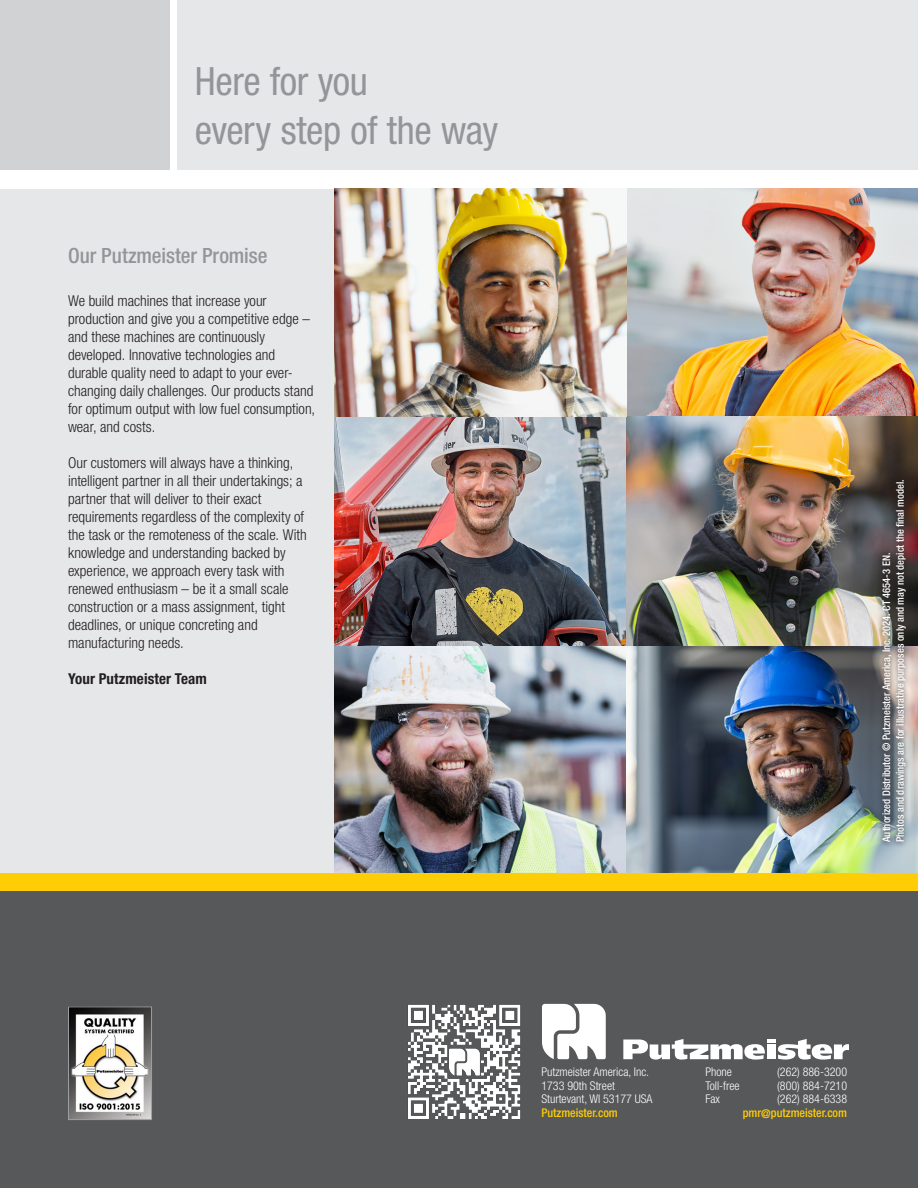
<style>
.page{position:relative;width:918px;height:1188px;background:#fff}
.page>*{position:absolute;margin:0;border:0;box-sizing:border-box;transform-origin:0 0}
.headline_grey{font:condensed 39px "Helvetica Neue LT Pro";letter-spacing:-.01em;color:#939598}
.subhead_grey{font:500 condensed 21px "Helvetica Neue LT Pro";letter-spacing:-.005em;color:#939598}
.copy_text{font:300 condensed 15px/18px "Helvetica Neue LT Pro";color:#231f20}
.copy_text-2{font:700 condensed 15px "Helvetica Neue LT Pro";letter-spacing:.005em;color:#231f20}
.Address{font:300 condensed 12px/13.5px "Helvetica Neue LT Std";color:#fff}
.Phone___Fax{font:300 condensed 12px "Helvetica Neue LT Std";color:#fff}
.Email{font:500 condensed 12px "Helvetica Neue LT Std";color:#ffcd05}
.Website{font:500 condensed 12px "Helvetica Neue LT Std";color:#ffcd05}
.t1{font:500 condensed 10.5px "Helvetica Neue LT Std";color:#fff}
</style>
<div class="page">
<div style="left:0;top:189px;width:918px;height:684px;background:#e6e7e9"></div>
<img style="left:335px;top:189px;width:583px;height:684px">
<div style="left:0;top:890px;width:918px;height:298px;background:#57585a"></div>
<img style="left:70px;top:1008px;width:80px;height:110px">
<div style="left:68px;top:1006px;width:84px;height:114px;border:1px solid #9d9fa2"></div>
<svg style="left:542px;top:1004px;width:64px;height:55px;background:#e5e6e6"></svg>
<svg style="left:623px;top:1039px;width:226px;height:21px"></svg>
<img style="left:408px;top:1004px;width:113px;height:115px">
<img style="left:877px;top:474px;width:35px;height:374px">
<div style="left:0;top:0;width:169px;height:169px;background:#d1d2d4"></div>
<div style="left:0;top:873px;width:918px;height:17px;background:#ffcd05"></div>
<p class="headline_grey" style="left:195px;top:59px;width:175px">Here for you</p>
<p class="headline_grey" style="left:195px;top:108px;width:305px">every step of the way</p>
<p class="subhead_grey" style="left:68px;top:243px;width:201px">Our Putzmeister Promise</p>
<p class="copy_text" style="left:68px;top:291px;width:249px">We build machines that increase your production and give you a competitive edge – and these machines are continuously developed. Innovative technologies and durable quality need to adapt to your ever&shy;changing daily challenges. Our products stand for optimum output with low fuel consumption, wear, and costs.</p>
<p class="copy_text" style="left:68px;top:453px;width:240px">Our customers will always have a thinking, intelligent partner in all their undertakings; a partner that will deliver to their exact requirements regardless of the complexity of the task or the remoteness of the scale. With knowledge and understanding backed by experience, we approach every task with renewed enthusiasm – be it a small scale construction or a mass assignment, tight deadlines, or unique concreting and manufacturing needs.</p>
<p class="copy_text-2" style="left:68px;top:669px;width:140px">Your Putzmeister Team</p>
<p class="t1" style="left:894px;top:842px;width:364px;rotate:-90deg">Photos and drawings are for illustrative purposes only and may not depict the final model.</p>
<p class="t1" style="left:880px;top:842px;width:291px;rotate:-90deg">Authorized Distributor © Putzmeister America, Inc. 2024. CT 4654-3 EN.</p>
<p class="Address" style="left:541px;top:1065px;width:113px">Putzmeister America, Inc.<br>1733 90th Street<br>Sturtevant, WI 53177 USA</p>
<p class="Website" style="left:541px;top:1105px;width:78px">Putzmeister.com</p>
<p class="Phone___Fax" style="left:705px;top:1065px;width:28px">Phone</p>
<p class="Phone___Fax" style="left:777px;top:1065px;width:71px">(262) 886-3200</p>
<p class="Phone___Fax" style="left:705px;top:1079px;width:36px">Toll-free</p>
<p class="Phone___Fax" style="left:777px;top:1079px;width:71px">(800) 884-7210</p>
<p class="Phone___Fax" style="left:705px;top:1092px;width:16px">Fax</p>
<p class="Phone___Fax" style="left:777px;top:1092px;width:71px">(262) 884-6338</p>
<p class="Email" style="left:743px;top:1105px;width:106px">pmr@putzmeister.com</p>
</div>
